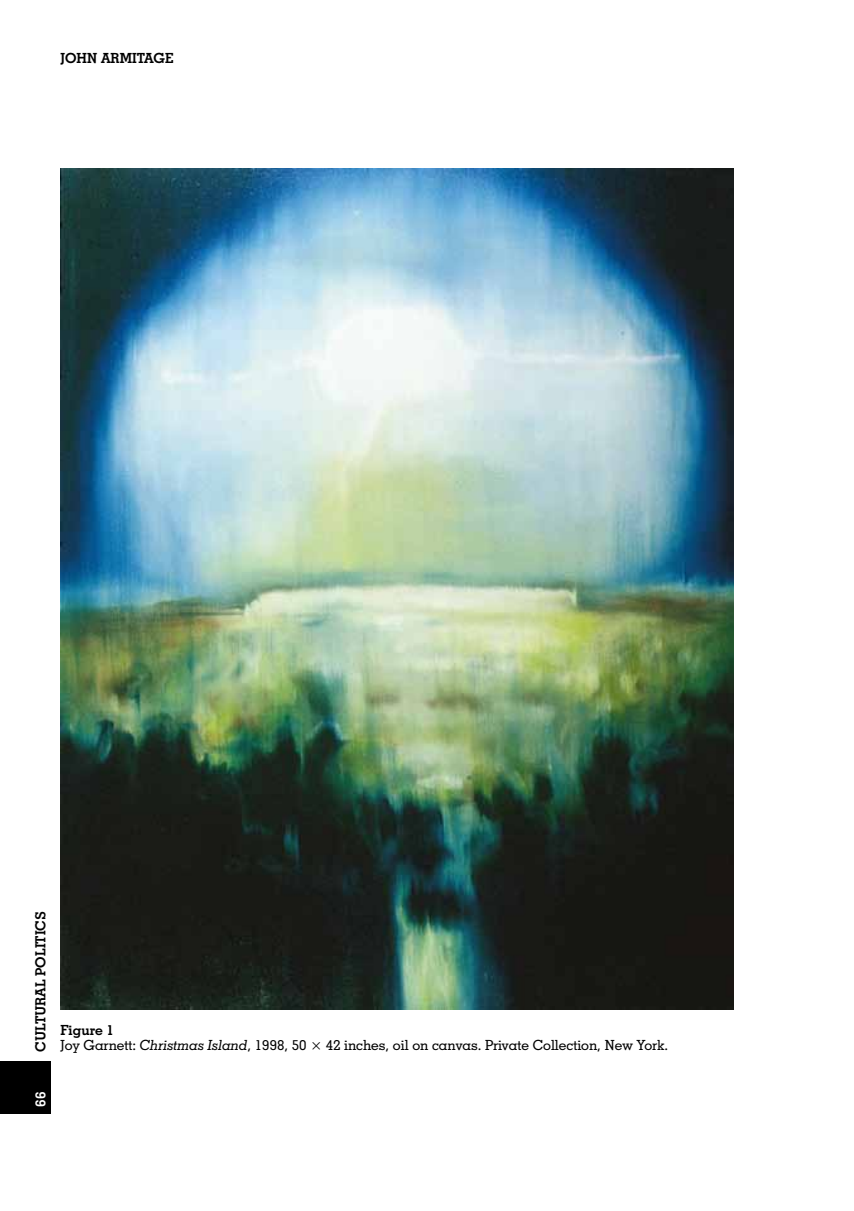
<style>
.page{position:relative;width:854px;height:1211px;background:#fff}
.page>*{position:absolute;margin:0;border:0;box-sizing:border-box;transform-origin:0 0}
.t1{font:500 14px/14.9px "Geometric Slab 703 BT";color:#000}
.t2{font:700 14px "Geometric Slab 703 BT";color:#000}
.t3{font:700 14px "Geometric Slab 703 BT";color:#fff}
.s1{font-weight:700}
.s2{font-style:italic}
</style>
<div class="page">
<div style="left:0;top:1060px;width:51px;height:53px;background:#000"></div>
<img style="left:60px;top:169px;width:672px;height:840px">
<p class="t2" style="left:60px;top:50px;width:115px">JOHN ARMITAGE</p>
<p class="t2" style="left:32px;top:1051px;width:142px;rotate:-90deg">CULTURAL POLITICS</p>
<p class="t1" style="left:60px;top:1022px;width:609px"><span class="s1">Figure 1<br></span>Joy Garnett: <span class="s2">Christmas Island</span>, 1998, 50 × 42 inches, oil on canvas. Private Collection, New York.</p>
<p class="t3" style="left:32px;top:1106px;width:16px;rotate:-90deg">66</p>
</div>
